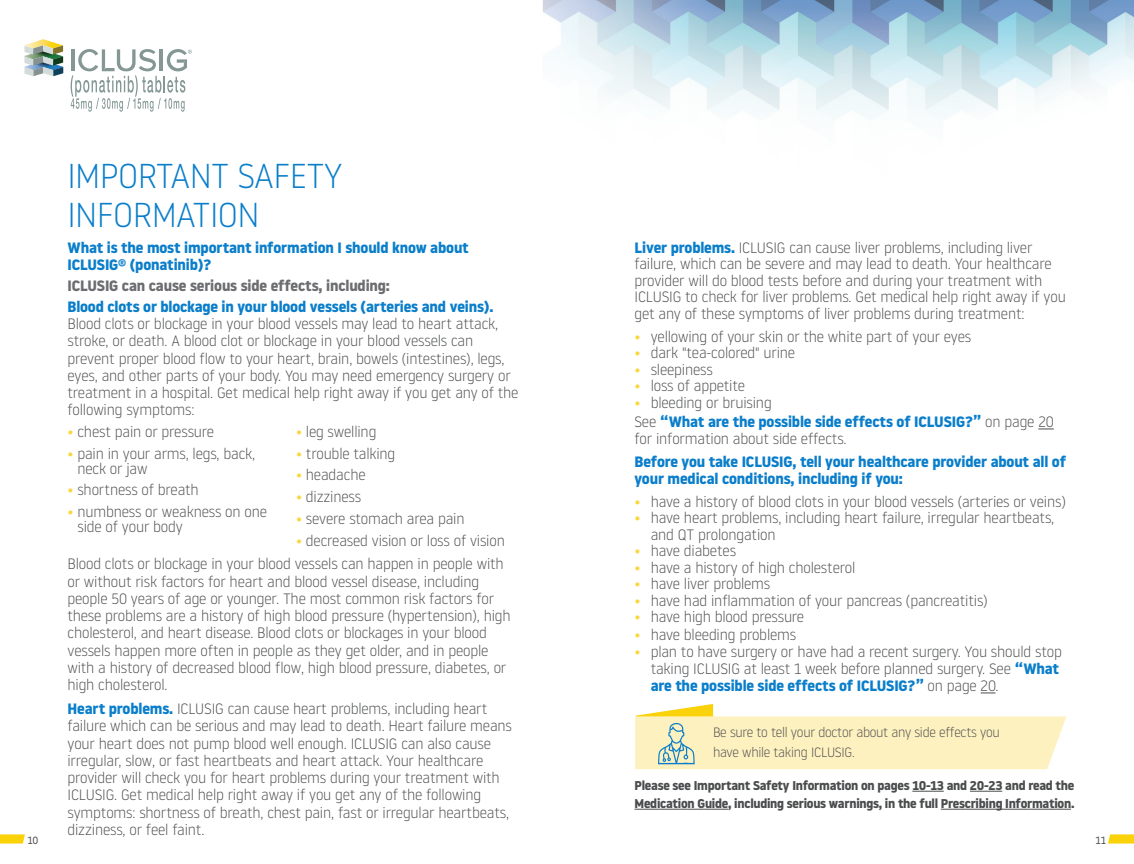
<style>
.page{position:relative;width:1134px;height:864px;background:#fff}
.page>*{position:absolute;margin:0;border:0;box-sizing:border-box;transform-origin:0 0}
.Estilo_de_parágrafo_1{font:300 34.5px/39px "Noway";letter-spacing:-.02em;color:#0a7eca}
.Estilo_de_parágrafo_1-2{font:300 15px/17.2px "Noway";letter-spacing:-.01em;color:#4b4c4d}
.Estilo_de_parágrafo_1-3{font:700 15px/17.2px "Noway";letter-spacing:-.01em;color:#0a7eca}
.Estilo_de_parágrafo_1-4{font:700 15px "Noway";letter-spacing:-.01em;color:#6c6d70}
.Estilo_de_parágrafo_1-5{font:300 13.5px/19.5px "Noway";letter-spacing:-.02em;color:#4b4c4d}
.Estilo_de_parágrafo_1-6{font:700 12.75px "Noway";letter-spacing:-.02em;color:#4b4c4d}
.Estilo_de_parágrafo_1-7{font:10.5px "Noway";color:#4b4c4d}
.s1{font-weight:700;color:#0a7eca}
.s2{color:#fbd73f}
</style>
<div class="page">
<img style="left:542px;top:0;width:592px;height:119px">
<svg style="left:71px;top:49px;width:121px;height:63px"></svg>
<svg style="left:24px;top:39px;width:39px;height:37px"></svg>
<svg style="left:0;top:834px;width:25px;height:10px"></svg>
<svg style="left:1108px;top:834px;width:26px;height:10px"></svg>
<hr style="left:912px;top:791px;width:32px;height:1px;background:#4b4c4d">
<hr style="left:970px;top:791px;width:32px;height:1px;background:#4b4c4d">
<hr style="left:634px;top:809px;width:94px;height:1px;background:#4b4c4d">
<hr style="left:941px;top:809px;width:130px;height:1px;background:#4b4c4d">
<svg style="left:636px;top:704px;width:431px;height:65px"></svg>
<svg style="left:1038px;top:429px;width:16px;height:1px"></svg>
<svg style="left:981px;top:693px;width:15px;height:1px"></svg>
<p class="Estilo_de_parágrafo_1" style="left:68px;top:155px;width:277px">IMPORTANT SAFETY<br>INFORMATION</p>
<p class="Estilo_de_parágrafo_1-3" style="left:68px;top:239px;width:403px">What is the most important information I should know about<br>ICLUSIG® (ponatinib)?</p>
<p class="Estilo_de_parágrafo_1-4" style="left:68px;top:277px;width:324px">ICLUSIG can cause serious side effects, including:</p>
<p class="Estilo_de_parágrafo_1-2" style="left:68px;top:297px;width:452px"><span class="s1">Blood clots or blockage in your blood vessels (arteries and veins).<br></span>Blood clots or blockage in your blood vessels may lead to heart attack, stroke, or death. A blood clot or blockage in your blood vessels can prevent proper blood flow to your heart, brain, bowels (intestines), legs, eyes, and other parts of your body. You may need emergency surgery or treatment in a hospital. Get medical help right away if you get any of the following symptoms:</p>
<p class="Estilo_de_parágrafo_1-2" style="left:634px;top:238px;width:433px;line-height:16.5px"><span class="s1">Liver problems.</span> ICLUSIG can cause liver problems, including liver failure, which can be severe and may lead to death. Your healthcare provider will do blood tests before and during your treatment with ICLUSIG to check for liver problems. Get medical help right away if you get any of these symptoms of liver problems during treatment:</p>
<p class="Estilo_de_parágrafo_1-2" style="left:634px;top:327px;width:338px"><span class="s2">•</span> yellowing of your skin or the white part of your eyes</p>
<p class="Estilo_de_parágrafo_1-2" style="left:634px;top:344px;width:162px"><span class="s2">•</span> dark "tea-colored" urine</p>
<p class="Estilo_de_parágrafo_1-2" style="left:634px;top:360px;width:80px"><span class="s2">•</span> sleepiness</p>
<p class="Estilo_de_parágrafo_1-2" style="left:634px;top:377px;width:112px"><span class="s2">•</span> loss of appetite</p>
<p class="Estilo_de_parágrafo_1-2" style="left:634px;top:393px;width:139px"><span class="s2">•</span> bleeding or bruising</p>
<p class="Estilo_de_parágrafo_1-2" style="left:634px;top:413px;width:421px;line-height:16.5px">See <span class="s1">“What are the possible side effects of ICLUSIG?”</span> on page 20 for information about side effects.</p>
<p class="Estilo_de_parágrafo_1-3" style="left:634px;top:454px;width:433px;line-height:16.5px">Before you take ICLUSIG, tell your healthcare provider about all of your medical conditions, including if you:</p>
<p class="Estilo_de_parágrafo_1-2" style="left:635px;top:492px;width:433px"><span class="s2">•</span> have a history of blood clots in your blood vessels (arteries or veins)</p>
<p class="Estilo_de_parágrafo_1-2" style="left:651px;top:509px;width:405px;line-height:16.5px;text-indent:-16px"><span class="s2">•</span> have heart problems, including heart failure, irregular heartbeats, and QT prolongation</p>
<p class="Estilo_de_parágrafo_1-2" style="left:635px;top:542px;width:103px"><span class="s2">•</span> have diabetes</p>
<p class="Estilo_de_parágrafo_1-2" style="left:635px;top:558px;width:222px"><span class="s2">•</span> have a history of high cholesterol</p>
<p class="Estilo_de_parágrafo_1-2" style="left:635px;top:575px;width:137px"><span class="s2">•</span> have liver problems</p>
<p class="Estilo_de_parágrafo_1-2" style="left:635px;top:591px;width:355px"><span class="s2">•</span> have had inflammation of your pancreas (pancreatitis)</p>
<p class="Estilo_de_parágrafo_1-2" style="left:635px;top:608px;width:171px"><span class="s2">•</span> have high blood pressure</p>
<p class="Estilo_de_parágrafo_1-2" style="left:635px;top:625px;width:163px"><span class="s2">•</span> have bleeding problems</p>
<p class="Estilo_de_parágrafo_1-2" style="left:651px;top:642px;width:413px;text-indent:-16px"><span class="s2">•</span> plan to have surgery or have had a recent surgery. You should stop taking ICLUSIG at least 1 week before planned surgery. See <span class="s1">“What are the possible side effects of ICLUSIG?”</span> on page 20.</p>
<p class="Estilo_de_parágrafo_1-2" style="left:68px;top:422px;width:148px"><span class="s2">•</span> chest pain or pressure</p>
<p class="Estilo_de_parágrafo_1-2" style="left:77px;top:445px;width:179px;line-height:15px;text-indent:-10px"><span class="s2">•</span> pain in your arms, legs, back, neck or jaw</p>
<p class="Estilo_de_parágrafo_1-2" style="left:68px;top:481px;width:133px"><span class="s2">•</span> shortness of breath</p>
<p class="Estilo_de_parágrafo_1-2" style="left:77px;top:503px;width:191px;line-height:15px;text-indent:-10px"><span class="s2">•</span> numbness or weakness on one side of your body</p>
<p class="Estilo_de_parágrafo_1-2" style="left:296px;top:422px;width:82px"><span class="s2">•</span> leg swelling</p>
<p class="Estilo_de_parágrafo_1-2" style="left:296px;top:444px;width:101px"><span class="s2">•</span> trouble talking</p>
<p class="Estilo_de_parágrafo_1-2" style="left:296px;top:466px;width:71px"><span class="s2">•</span> headache</p>
<p class="Estilo_de_parágrafo_1-2" style="left:296px;top:487px;width:67px"><span class="s2">•</span> dizziness</p>
<p class="Estilo_de_parágrafo_1-2" style="left:296px;top:509px;width:170px"><span class="s2">•</span> severe stomach area pain</p>
<p class="Estilo_de_parágrafo_1-2" style="left:296px;top:531px;width:210px"><span class="s2">•</span> decreased vision or loss of vision</p>
<p class="Estilo_de_parágrafo_1-2" style="left:68px;top:555px;width:445px">Blood clots or blockage in your blood vessels can happen in people with or without risk factors for heart and blood vessel disease, including people 50 years of age or younger. The most common risk factors for these problems are a history of high blood pressure (hypertension), high cholesterol, and heart disease. Blood clots or blockages in your blood vessels happen more often in people as they get older, and in people with a history of decreased blood flow, high blood pressure, diabetes, or high cholesterol.</p>
<p class="Estilo_de_parágrafo_1-2" style="left:68px;top:699px;width:446px"><span class="s1">Heart problems.</span> ICLUSIG can cause heart problems, including heart failure which can be serious and may lead to death. Heart failure means your heart does not pump blood well enough. ICLUSIG can also cause irregular, slow, or fast heartbeats and heart attack. Your healthcare provider will check you for heart problems during your treatment with ICLUSIG. Get medical help right away if you get any of the following symptoms: shortness of breath, chest pain, fast or irregular heartbeats, dizziness, or feel faint.</p>
<p class="Estilo_de_parágrafo_1-5" style="left:713px;top:722px;width:288px">Be sure to tell your doctor about any side effects you have while taking ICLUSIG.</p>
<p class="Estilo_de_parágrafo_1-6" style="left:634px;top:778px;width:441px">Please see Important Safety Information on pages 10-13 and 20-23 and read the</p>
<p class="Estilo_de_parágrafo_1-6" style="left:634px;top:796px;width:442px">Medication Guide, including serious warnings, in the full Prescribing Information.</p>
<p class="Estilo_de_parágrafo_1-7" style="left:27px;top:833px;width:13px">10</p>
<p class="Estilo_de_parágrafo_1-7" style="left:1095px;top:833px;width:12px">11</p>
</div>
